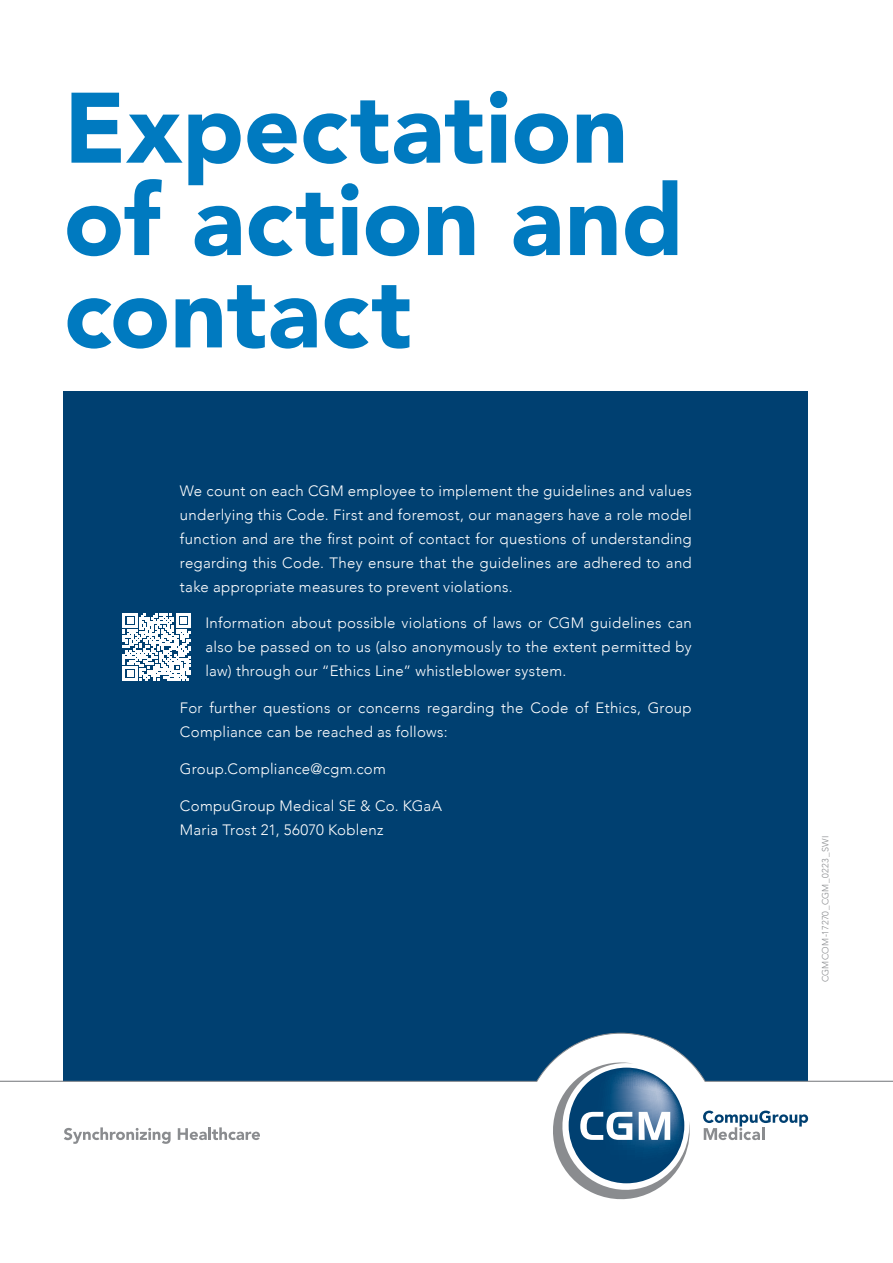
<style>
.page{position:relative;width:893px;height:1263px;background:#fff}
.page>*{position:absolute;margin:0;border:0;box-sizing:border-box;transform-origin:0 0}
.t1{font:900 98.85px/92.4px "Avenir";color:#007ac0}
.t2{font:300 15px/24px "Avenir";letter-spacing:.02em;color:#fff;text-align:justify}
.t3{font:300 9px "Avenir";letter-spacing:.03em;color:#8a8c8f}
</style>
<div class="page">
<div style="left:64px;top:391px;width:744px;height:700px;background:#004071"></div>
<svg style="left:0;top:1032px;width:893px;height:168px"></svg>
<svg style="left:123px;top:613px;width:67px;height:68px"></svg>
<h1 class="t1" style="left:64px;top:79px;width:622px">Expectation of action and contact</h1>
<p class="t2" style="left:180px;top:478px;width:513px">We count on each CGM employee to implement the guidelines and values underlying this Code. First and foremost, our managers have a role model function and are the first point of contact for questions of understanding regarding this Code. They ensure that the guidelines are adhered to and take appropriate measures to prevent violations.</p>
<p class="t2" style="left:205px;top:611px;width:488px">Information about possible violations of laws or CGM guidelines can also be passed on to us (also anonymously to the extent permitted by law) through our “Ethics Line” whistleblower system.</p>
<p class="t2" style="left:180px;top:696px;width:513px">For further questions or concerns regarding the Code of Ethics, Group<br>Compliance can be reached as follows:</p>
<p class="t2" style="left:180px;top:757px;width:207px">Group.Compliance@cgm.com</p>
<p class="t2" style="left:180px;top:793px;width:264px">CompuGroup Medical SE &amp; Co. KGaA<br>Maria Trost 21, 56070 Koblenz</p>
<p class="t3" style="left:820px;top:982px;width:148px;rotate:-90deg">CGMCOM-17270_CGM_0223_SWI</p>
</div>
